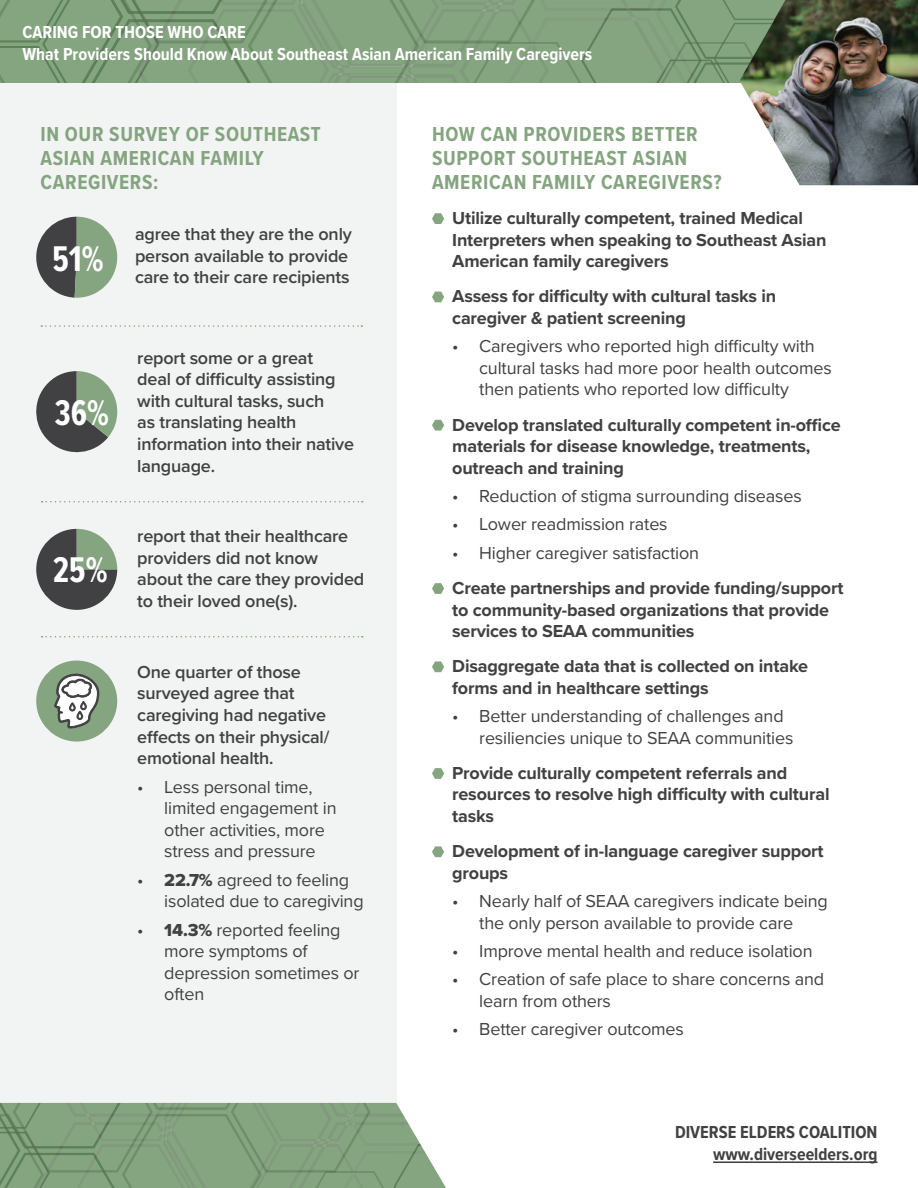
<style>
.page{position:relative;width:918px;height:1188px;background:#fff}
.page>*{position:absolute;margin:0;border:0;box-sizing:border-box;transform-origin:0 0}
.t1{font:700 37.05px "Proxima Nova Ex Cn";color:#fff}
.t2{font:700 21px/24px "Proxima Nova Cond";letter-spacing:.03em;color:#85a480}
.t3{font:18px/21.6px "Proxima Nova";letter-spacing:-.01em;color:#414042}
.t4{font:700 18px/21.6px "Proxima Nova";letter-spacing:-.01em;color:#414042}
.t5{font:600 18px/21.6px "Proxima Nova";letter-spacing:-.01em;color:#414042}
.t6{font:700 18px/21.6px "Proxima Nova Cond";color:#fff}
.t7{font:700 18px/21.6px "Proxima Nova Cond";color:#414042;text-align:right}
.s1{font-family:"Proxima Nova Extrabld"}
</style>
<div class="page">
<svg style="left:432px;top:213px;width:12px;height:11px"></svg>
<svg style="left:432px;top:292px;width:12px;height:10px"></svg>
<svg style="left:432px;top:420px;width:12px;height:11px"></svg>
<svg style="left:432px;top:583px;width:12px;height:11px"></svg>
<svg style="left:432px;top:661px;width:12px;height:11px"></svg>
<svg style="left:432px;top:768px;width:12px;height:11px"></svg>
<svg style="left:432px;top:846px;width:12px;height:11px"></svg>
<div style="left:0;top:83px;width:396px;height:1019px;background:#f2f3f3"></div>
<svg style="left:0;top:0;width:740px;height:82px;background:#81a07c"></svg>
<img style="left:740px;top:0;width:178px;height:185px">
<hr style="left:713px;top:1161px;width:164px;height:2px;background:#414042">
<div style="left:36px;top:661px;width:81px;height:81px;background:#85a480;border-radius:50%"></div>
<svg style="left:54px;top:673px;width:46px;height:56px"></svg>
<svg style="left:0;top:1103px;width:446px;height:85px;background:#88a584"></svg>
<svg style="left:36px;top:217px;width:81px;height:81px"></svg>
<svg style="left:36px;top:371px;width:81px;height:82px"></svg>
<svg style="left:36px;top:529px;width:81px;height:81px"></svg>
<svg style="left:41px;top:325px;width:321px;height:2px"></svg>
<svg style="left:42px;top:501px;width:321px;height:1px"></svg>
<svg style="left:42px;top:636px;width:321px;height:2px"></svg>
<p class="t6" style="left:22px;top:21px;width:571px">CARING FOR THOSE WHO CARE<br>What Providers Should Know About Southeast Asian American Family Caregivers</p>
<p class="t2" style="left:41px;top:121px;width:282px">IN OUR SURVEY OF SOUTHEAST<br>ASIAN AMERICAN FAMILY<br>CAREGIVERS:</p>
<h1 class="t1" style="left:52px;top:231px;width:53px">51%</h1>
<h1 class="t1" style="left:54px;top:386px;width:56px">36%</h1>
<h1 class="t1" style="left:53px;top:543px;width:56px">25%</h1>
<p class="t5" style="left:135px;top:223px;width:218px">agree that they are the only person available to provide care to their care recipients</p>
<p class="t5" style="left:137px;top:346px;width:218px">report some or a great<br>deal of difficulty assisting with cultural tasks, such<br>as translating health information into their native language.</p>
<p class="t5" style="left:137px;top:525px;width:229px">report that their healthcare providers did not know about the care they provided to their loved one(s).</p>
<p class="t5" style="left:137px;top:661px;width:194px">One quarter of those surveyed agree that caregiving had negative effects on their physical/ emotional health.</p>
<p class="t3" style="left:164px;top:775px;width:174px;text-indent:-27px">• Less personal time, limited engagement in other activities, more stress and pressure</p>
<p class="t3" style="left:164px;top:868px;width:201px;text-indent:-27px">• <span class="s1">22.7%</span> agreed to feeling isolated due to caregiving</p>
<p class="t3" style="left:164px;top:918px;width:197px;text-indent:-27px">• <span class="s1">14.3%</span> reported feeling more symptoms of depression sometimes or often</p>
<p class="t2" style="left:432px;top:121px;width:291px">HOW CAN PROVIDERS BETTER<br>SUPPORT SOUTHEAST ASIAN<br>AMERICAN FAMILY CAREGIVERS?</p>
<p class="t4" style="left:452px;top:207px;width:376px">Utilize culturally competent, trained Medical<br>Interpreters when speaking to Southeast Asian<br>American family caregivers</p>
<p class="t4" style="left:452px;top:285px;width:325px">Assess for difficulty with cultural tasks in caregiver &amp; patient screening</p>
<p class="t3" style="left:479px;top:335px;width:354px;text-indent:-27px">• Caregivers who reported high difficulty with cultural tasks had more poor health outcomes then patients who reported low difficulty</p>
<p class="t4" style="left:452px;top:413px;width:390px">Develop translated culturally competent in-office materials for disease knowledge, treatments, outreach and training</p>
<p class="t3" style="left:452px;top:485px;width:351px">• Reduction of stigma surrounding diseases</p>
<p class="t3" style="left:452px;top:513px;width:217px">• Lower readmission rates</p>
<p class="t3" style="left:452px;top:541px;width:248px">• Higher caregiver satisfaction</p>
<p class="t4" style="left:452px;top:577px;width:393px">Create partnerships and provide funding/support to community-based organizations that provide services to SEAA communities</p>
<p class="t4" style="left:452px;top:655px;width:357px">Disaggregate data that is collected on intake forms and in healthcare settings</p>
<p class="t3" style="left:479px;top:705px;width:316px;text-indent:-27px">• Better understanding of challenges and resiliencies unique to SEAA communities</p>
<p class="t4" style="left:452px;top:762px;width:379px">Provide culturally competent referrals and resources to resolve high difficulty with cultural tasks</p>
<p class="t4" style="left:452px;top:840px;width:373px">Development of in-language caregiver support groups</p>
<p class="t3" style="left:452px;top:890px;width:377px;text-align:center">• Nearly half of SEAA caregivers indicate being the only person available to provide care</p>
<p class="t3" style="left:452px;top:939px;width:362px">• Improve mental health and reduce isolation</p>
<p class="t3" style="left:479px;top:968px;width:347px;text-indent:-27px">• Creation of safe place to share concerns and learn from others</p>
<p class="t3" style="left:452px;top:1018px;width:233px">• Better caregiver outcomes</p>
<p class="t7" style="left:675px;top:1121px;width:204px">DIVERSE ELDERS COALITION www.diverseelders.org</p>
</div>
